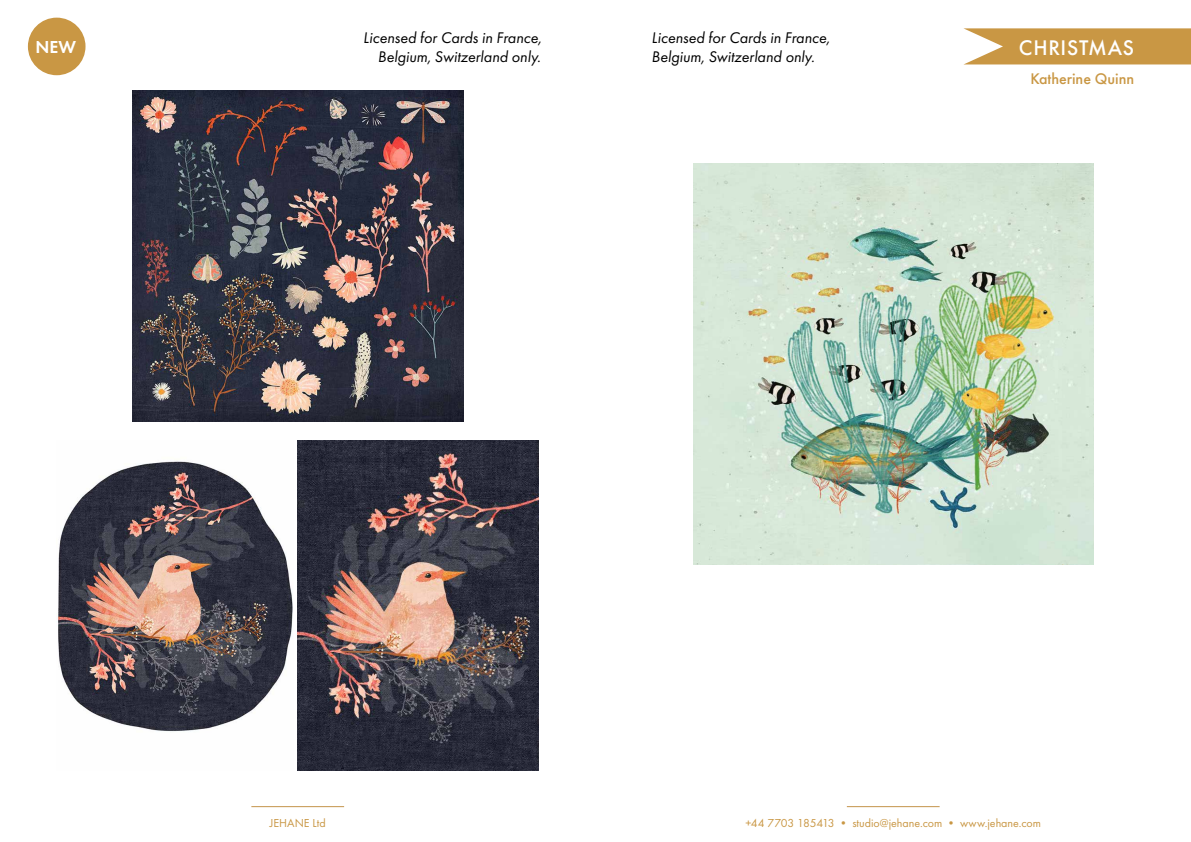
<style>
.page{position:relative;width:1191px;height:842px;background:#fff}
.page>*{position:absolute;margin:0;border:0;box-sizing:border-box;transform-origin:0 0}
.t1{font:500 22px "Futura PT";letter-spacing:.03em;color:#fff}
.t2{font:600 18px "Futura PT";color:#fff}
.t3{font:italic 16px/19.2px "Futura PT";color:#000}
.t4{font:500 16px "Futura PT";color:#c99744}
.t5{font:12px "Futura PT";color:#c99744}
</style>
<div class="page">
<div style="left:28px;top:18px;width:57px;height:57px;background:#c99744;border-radius:50%"></div>
<svg style="left:963px;top:28px;width:228px;height:36px;background:#cea157"></svg>
<hr style="left:847px;top:806px;width:92px;height:1px;background:#c4944c">
<hr style="left:251px;top:806px;width:93px;height:1px;background:#c4944c">
<img style="left:132px;top:91px;width:331px;height:330px">
<img style="left:57px;top:461px;width:236px;height:271px">
<img style="left:693px;top:164px;width:400px;height:400px">
<img style="left:298px;top:440px;width:241px;height:331px">
<p class="t3" style="left:363px;top:28px;width:180px;text-align:right">Licensed for Cards in France,<br>Belgium, Switzerland only.</p>
<p class="t3" style="left:651px;top:28px;width:180px">Licensed for Cards in France,<br>Belgium, Switzerland only.</p>
<p class="t2" style="left:36px;top:36px;width:42px">NEW</p>
<h1 class="t1" style="left:1018px;top:34px;width:117px">CHRISTMAS</h1>
<p class="t4" style="left:1030px;top:69px;width:105px">Katherine Quinn</p>
<p class="t5" style="left:270px;top:816px;width:58px">JEHANE Ltd</p>
<p class="t5" style="left:745px;top:816px;width:297px">+44 7703 185413 • studio@jehane.com • www.jehane.com</p>
</div>
